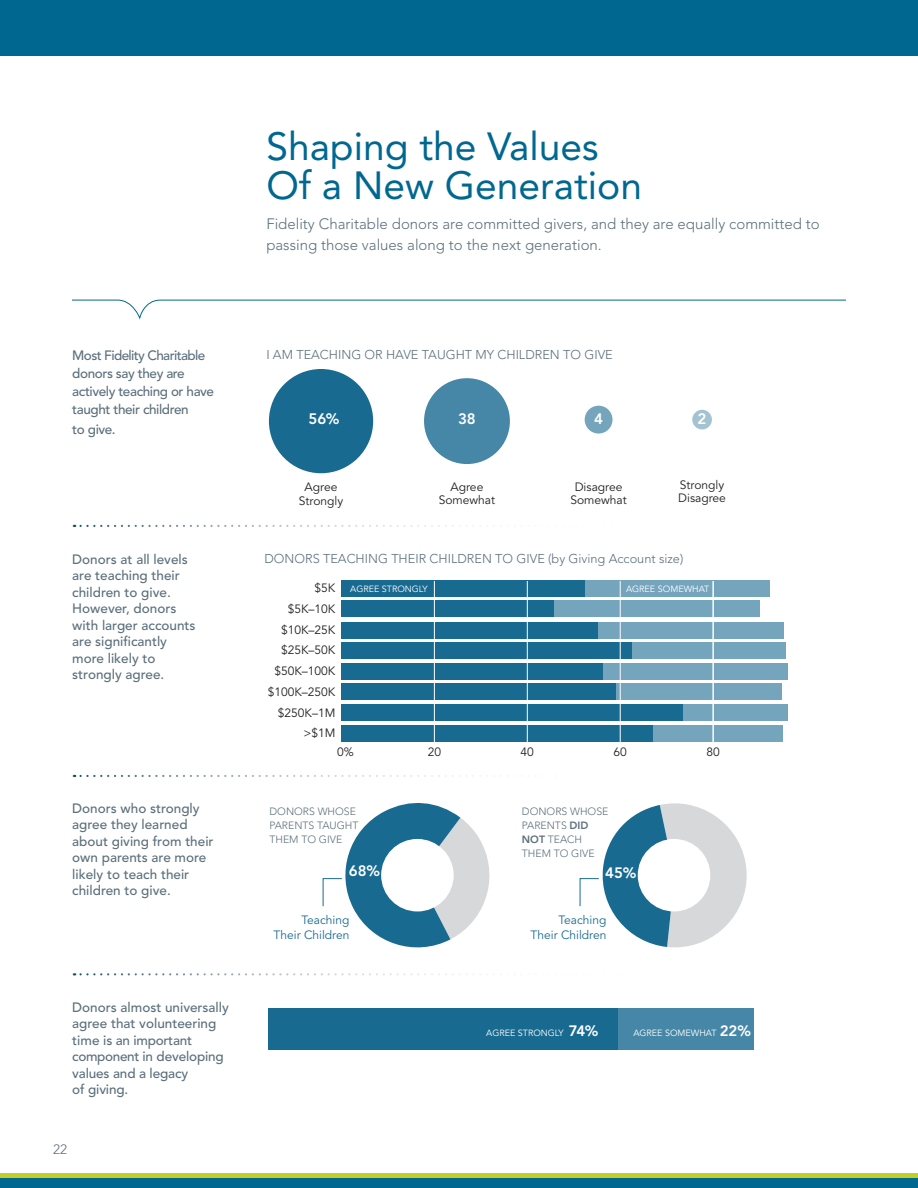
<style>
.page{position:relative;width:918px;height:1188px;background:#fff}
.page>*{position:absolute;margin:0;border:0;box-sizing:border-box;transform-origin:0 0}
.t1{font:39px/39px "Avenir";color:#006890}
.t2{font:300 15px/21px "Avenir LT Std";color:#5b6f7b}
.t3{font:800 15px "Avenir";letter-spacing:-.005em;color:#fff}
.t4{font:500 13.5px/16.5px "Avenir";color:#5b6f7b}
.t5{font:500 13.5px/18px "Avenir";letter-spacing:-.035em;color:#5b6f7b}
.t6{font:300 13.5px "Avenir";color:#5b6f7b}
.t7{font:300 12.75px "Avenir LT Std";color:#5b6f7b}
.t8{font:12px/13.5px "Avenir";color:#231f20;text-align:center}
.t9{font:12px/15px "Avenir";color:#186a91;text-align:right}
.t10{font:300 10.5px/14.2px "Avenir";color:#5b6f7b}
.t11{font:9px "Avenir";color:#fff}
.s1{font-weight:800}
.s2{font-weight:800;font-size:15px}
</style>
<div class="page">
<div style="left:0;top:0;width:918px;height:56px;background:#006890"></div>
<div style="left:0;top:1177px;width:918px;height:11px;background:#006890"></div>
<hr style="left:0;top:1173px;width:918px;height:4px;background:#c1ce23">
<div style="left:269px;top:369px;width:104px;height:104px;background:#186a91;border-radius:52px"></div>
<div style="left:424px;top:378px;width:86px;height:86px;background:#4687a7;border-radius:43px"></div>
<div style="left:585px;top:406px;width:28px;height:28px;background:#74a5bd;border-radius:14px"></div>
<svg style="left:692px;top:410px;width:20px;height:19px"></svg>
<div style="left:652px;top:726px;width:131px;height:16px;background:#74a5bd"></div>
<div style="left:341px;top:726px;width:312px;height:16px;background:#186a91"></div>
<div style="left:584px;top:580px;width:186px;height:16px;background:#74a5bd"></div>
<div style="left:554px;top:601px;width:205px;height:16px;background:#74a5bd"></div>
<div style="left:598px;top:622px;width:185px;height:16px;background:#74a5bd"></div>
<div style="left:632px;top:642px;width:153px;height:17px;background:#74a5bd"></div>
<div style="left:603px;top:663px;width:185px;height:16px;background:#74a5bd"></div>
<div style="left:615px;top:684px;width:167px;height:16px;background:#74a5bd"></div>
<div style="left:659px;top:705px;width:129px;height:16px;background:#74a5bd"></div>
<div style="left:341px;top:580px;width:244px;height:16px;background:#186a91"></div>
<div style="left:341px;top:601px;width:213px;height:16px;background:#186a91"></div>
<div style="left:341px;top:622px;width:257px;height:16px;background:#186a91"></div>
<div style="left:341px;top:642px;width:291px;height:17px;background:#186a91"></div>
<div style="left:341px;top:663px;width:262px;height:16px;background:#186a91"></div>
<div style="left:341px;top:684px;width:275px;height:16px;background:#186a91"></div>
<div style="left:341px;top:705px;width:342px;height:16px;background:#186a91"></div>
<hr style="left:434px;top:581px;width:1px;height:164px;background:#fff">
<hr style="left:527px;top:581px;width:1px;height:164px;background:#fff">
<hr style="left:620px;top:581px;width:1px;height:164px;background:#fff">
<hr style="left:713px;top:581px;width:1px;height:164px;background:#fff">
<svg style="left:322px;top:802px;width:168px;height:146px"></svg>
<svg style="left:579px;top:803px;width:168px;height:145px"></svg>
<div style="left:381px;top:839px;width:73px;height:72px;background:#fff;border-radius:50%"></div>
<div style="left:638px;top:839px;width:72px;height:72px;background:#fff;border-radius:50%"></div>
<div style="left:268px;top:1008px;width:486px;height:42px;background:#4687a7"></div>
<div style="left:268px;top:1008px;width:350px;height:42px;background:#186a91"></div>
<svg style="left:81px;top:525px;width:407px;height:2px"></svg>
<svg style="left:81px;top:775px;width:407px;height:2px"></svg>
<svg style="left:81px;top:973px;width:407px;height:2px"></svg>
<svg style="left:72px;top:299px;width:774px;height:20px"></svg>
<p class="t5" style="left:72px;top:347px;width:143px">Most Fidelity Charitable donors say they are actively teaching or have taught their children</p>
<p class="t4" style="left:72px;top:421px;width:45px">to give.</p>
<h1 class="t1" style="left:266px;top:127px;width:377px">Shaping the Values<br>Of a New Generation</h1>
<p class="t2" style="left:266px;top:213px;width:555px">Fidelity Charitable donors are committed givers, and they are equally committed to passing those values along to the next generation.</p>
<p class="t7" style="left:266px;top:348px;width:348px">I AM TEACHING OR HAVE TAUGHT MY CHILDREN TO GIVE</p>
<p class="t3" style="left:309px;top:410px;width:32px">56%</p>
<p class="t3" style="left:458px;top:410px;width:19px">38</p>
<p class="t3" style="left:594px;top:410px;width:10px">4</p>
<p class="t3" style="left:698px;top:410px;width:10px">2</p>
<p class="t8" style="left:299px;top:481px;width:46px">Agree<br>Strongly</p>
<p class="t8" style="left:439px;top:480px;width:58px">Agree<br>Somewhat</p>
<p class="t8" style="left:570px;top:480px;width:58px">Disagree<br>Somewhat</p>
<p class="t8" style="left:678px;top:478px;width:49px;text-align:left">Strongly<br>Disagree</p>
<p class="t4" style="left:72px;top:551px;width:125px">Donors at all levels are teaching their children to give.<br>H owever, donors with larger accounts are significantly more likely to strongly agree.</p>
<p class="t7" style="left:264px;top:551px;width:420px">DONORS TEACHING THEIR CHILDREN TO GIVE (by Giving Account size)</p>
<p class="t8" style="left:315px;top:581px;width:22px">$5K</p>
<p class="t11" style="left:350px;top:583px;width:79px">AGREE STRONGLY</p>
<p class="t11" style="left:626px;top:583px;width:85px">AGREE SOMEWHAT</p>
<p class="t8" style="left:288px;top:603px;width:49px">$5K–10K</p>
<p class="t8" style="left:281px;top:623px;width:56px">$10K–25K</p>
<p class="t8" style="left:281px;top:644px;width:56px">$25K–50K</p>
<p class="t8" style="left:274px;top:665px;width:63px">$50K–100K</p>
<p class="t8" style="left:268px;top:685px;width:69px">$100K–250K</p>
<p class="t8" style="left:278px;top:706px;width:59px">$250K–1M</p>
<p class="t8" style="left:304px;top:727px;width:34px">&gt;$1M</p>
<p class="t4" style="left:72px;top:800px;width:143px">Donors who strongly agree they learned about giving from their own parents are more likely to teach their children to give.</p>
<p class="t4" style="left:72px;top:999px;width:158px">Donors almost universally agree that volunteering time is an important component in developing values and a legacy<br>of giving.</p>
<p class="t6" style="left:53px;top:1141px;width:16px">22</p>
<p class="t8" style="left:337px;top:745px;width:18px">0%</p>
<p class="t8" style="left:428px;top:745px;width:15px">20</p>
<p class="t8" style="left:521px;top:745px;width:15px">40</p>
<p class="t8" style="left:614px;top:745px;width:15px">60</p>
<p class="t8" style="left:706px;top:745px;width:15px">80</p>
<p class="t10" style="left:269px;top:804px;width:91px">DONORS WHOSE<br>PARENTS TAUGHT<br>THEM TO GIVE</p>
<p class="t3" style="left:349px;top:862px;width:33px">68%</p>
<p class="t9" style="left:274px;top:913px;width:77px">Teaching<br>Their Children</p>
<p class="t10" style="left:522px;top:804px;width:88px">DONORS WHOSE<br>PARENTS <span class="s1">DID<br>NOT</span> TEACH<br>THEM TO GIVE</p>
<p class="t3" style="left:605px;top:864px;width:33px">45%</p>
<p class="t9" style="left:531px;top:913px;width:77px">Teaching<br>Their Children</p>
<p class="t11" style="left:486px;top:1027px;width:114px">AGREE STRONGLY <span class="s2">74%</span></p>
<p class="t11" style="left:633px;top:1027px;width:119px">AGREE SOMEWHAT <span class="s2">22%</span></p>
</div>
